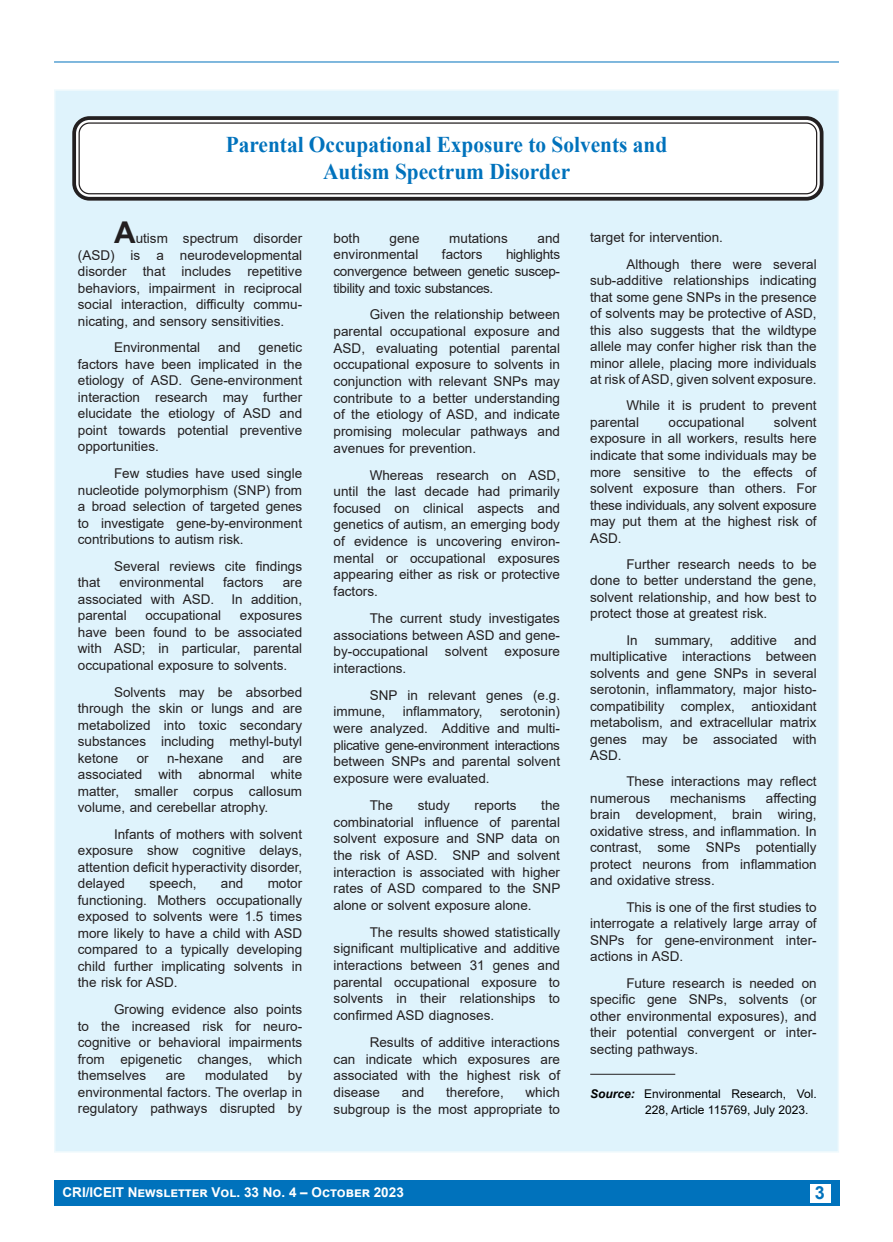
<style>
.page{position:relative;width:893px;height:1242px;background:#fff}
.page>*{position:absolute;margin:0;border:0;box-sizing:border-box;transform-origin:0 0}
.t1{font:700 30px "Arial";color:#231f20}
.t2{font:700 22.5px/27px "Times New Roman";color:#0072bc;text-align:center;scale:.95 1}
.t3{font:700 18px "Arial";color:#0072bc}
.t4{font:13.5px/16.5px "Arial";color:#231f20;text-align:justify}
.t5{font:700 13.5px "Arial";color:#fff}
.Body_text{font:12px/16.5px "Arial";color:#000}
.s1{font-weight:700;font-style:italic}
</style>
<div class="page">
<hr style="left:54px;top:62px;width:785px;height:1px;background:#0072bc">
<div style="left:54px;top:1180px;width:785px;height:26px;background:#0072bc"></div>
<div style="left:810px;top:1183px;width:20px;height:19px;background:#fff"></div>
<div style="left:54px;top:89px;width:785px;height:1063px;background:#dff3fc;border:2px solid #eff9fd"></div>
<hr style="left:590px;top:1074px;width:85px;height:1px;background:#231f20">
<div style="left:76px;top:120px;width:744px;height:77px;background:#fff;border-radius:14px"></div>
<div style="left:72px;top:116px;width:751px;height:85px;border:4px solid #231f20;border-radius:15px"></div>
<div style="left:79px;top:122px;width:738px;height:72px;border:1px solid #231f20;border-radius:10px"></div>
<p class="t2" style="left:226px;top:131px;width:466px">Parental Occupational Exposure to Solvents and<br>Autism Spectrum Disorder</p>
<p class="t1" style="left:114px;top:211px;width:23px">A</p>
<p class="t4" style="left:78px;top:230px;width:226px;text-indent:58px">utism spectrum disorder (ASD) is a neurodevelopmental disorder that includes repetitive behaviors, impairment in reciprocal social interaction, difficulty commu&shy;nicating, and sensory sensitivities.</p>
<p class="t4" style="left:114px;top:339px;width:88px">Environmental</p>
<p class="t4" style="left:218px;top:339px;width:24px">and</p>
<p class="t4" style="left:78px;top:339px;width:226px;text-indent:181px">genetic factors have been implicated in the etiology of ASD. Gene-environment interaction research may further elucidate the etiology of ASD and point towards potential preventive opportunities.</p>
<p class="t4" style="left:78px;top:465px;width:226px;text-indent:36px">Few studies have used single nucleotide polymorphism (SNP) from a broad selection of targeted genes to investigate gene-by-environment contributions to autism risk.</p>
<p class="t4" style="left:114px;top:558px;width:190px">Several reviews cite findings</p>
<p class="t4" style="left:78px;top:574px;width:24px">that</p>
<p class="t4" style="left:119px;top:574px;width:86px">environmental</p>
<p class="t4" style="left:223px;top:574px;width:42px">factors</p>
<p class="t4" style="left:283px;top:574px;width:21px">are</p>
<p class="t4" style="left:78px;top:591px;width:138px">associated with ASD.</p>
<p class="t4" style="left:231px;top:591px;width:72px">In addition,</p>
<p class="t4" style="left:78px;top:607px;width:50px">parental</p>
<p class="t4" style="left:145px;top:607px;width:77px">occupational</p>
<p class="t4" style="left:78px;top:607px;width:226px;text-indent:162px">exposures have been found to be associated with ASD; in particular, parental occupational exposure to solvents.</p>
<p class="t4" style="left:78px;top:683px;width:226px;text-indent:36px">Solvents may be absorbed through the skin or lungs and are metabolized into toxic secondary substances including methyl-butyl ketone</p>
<p class="t4" style="left:137px;top:749px;width:14px">or</p>
<p class="t4" style="left:167px;top:749px;width:58px">n-hexane</p>
<p class="t4" style="left:242px;top:749px;width:24px">and</p>
<p class="t4" style="left:78px;top:749px;width:226px;text-indent:205px">are associated with abnormal white matter, smaller corpus callosum volume, and cerebellar atrophy.</p>
<p class="t4" style="left:78px;top:825px;width:226px;text-indent:36px">Infants of mothers with solvent exposure show cognitive delays, attention deficit hyperactivity disorder, delayed</p>
<p class="t4" style="left:149px;top:875px;width:49px">speech,</p>
<p class="t4" style="left:221px;top:875px;width:24px">and</p>
<p class="t4" style="left:78px;top:875px;width:226px;text-indent:190px">motor functioning. Mothers occupationally exposed to solvents were 1.5 times more likely to have a child with ASD compared to a typically developing child further implicating solvents in the risk for ASD.</p>
<p class="t4" style="left:78px;top:1001px;width:226px;text-indent:36px">Growing evidence also points to the increased risk for neuro&shy;cognitive or behavioral impairments from epigenetic changes, which themselves</p>
<p class="t4" style="left:78px;top:1067px;width:226px;text-indent:210px">by environmental factors. The overlap in regulatory pathways disrupted by</p>
<p class="t4" style="left:166px;top:1067px;width:21px">are</p>
<p class="t4" style="left:205px;top:1067px;width:65px">modulated</p>
<p class="t4" style="left:334px;top:229px;width:28px">both</p>
<p class="t4" style="left:390px;top:229px;width:32px">gene</p>
<p class="t4" style="left:449px;top:229px;width:60px">mutations</p>
<p class="t4" style="left:538px;top:229px;width:24px">and</p>
<p class="t4" style="left:334px;top:246px;width:86px">environmental</p>
<p class="t4" style="left:442px;top:246px;width:42px">factors</p>
<p class="t4" style="left:334px;top:246px;width:228px;text-indent:172px">highlights convergence between genetic suscep&shy;tibility and toxic substances.</p>
<p class="t4" style="left:334px;top:306px;width:228px;text-indent:36px">Given the relationship between parental occupational exposure and ASD, evaluating potential parental occupational exposure to solvents in conjunction with relevant SNPs may contribute to a better understanding of the etiology of ASD, and indicate promising molecular pathways and avenues for prevention.</p>
<p class="t4" style="left:334px;top:466px;width:228px;text-indent:36px">Whereas research on ASD, until the last decade had primarily focused on clinical aspects and genetics of autism, an emerging body of evidence is uncovering environ&shy;mental or occupational exposures appearing either as risk or protective factors.</p>
<p class="t4" style="left:334px;top:610px;width:228px;text-indent:36px">The current study investigates associations between ASD and gene&shy;by-occupational solvent exposure interactions.</p>
<p class="t4" style="left:334px;top:686px;width:228px;text-indent:36px">SNP in relevant genes (e.g. immune,</p>
<p class="t4" style="left:334px;top:703px;width:228px;text-indent:166px">serotonin) were analyzed. Additive and multi&shy;plicative gene-environment interactions between SNPs and parental solvent exposure were evaluated.</p>
<p class="t4" style="left:370px;top:797px;width:25px">The</p>
<p class="t4" style="left:418px;top:797px;width:34px">study</p>
<p class="t4" style="left:475px;top:797px;width:44px">reports</p>
<p class="t4" style="left:403px;top:703px;width:82px">inflammatory,</p>
<p class="t4" style="left:334px;top:797px;width:228px;text-indent:208px">the combinatorial influence of parental solvent exposure and SNP data on the risk of ASD. SNP and solvent interaction is associated with higher rates of ASD compared to the SNP alone or solvent exposure alone.</p>
<p class="t4" style="left:334px;top:923px;width:228px;text-indent:36px">The results showed statistically significant multiplicative and additive interactions between 31 genes and parental occupational exposure to solvents in their relationships to confirmed ASD diagnoses.</p>
<p class="t4" style="left:334px;top:1033px;width:228px;text-indent:36px">Results of additive interactions can indicate which exposures are associated with the highest risk of disease</p>
<p class="t4" style="left:402px;top:1083px;width:24px">and</p>
<p class="t4" style="left:446px;top:1083px;width:59px">therefore,</p>
<p class="t4" style="left:334px;top:1083px;width:228px;text-align:right">which<br>subgroup is the most appropriate to</p>
<p class="t4" style="left:590px;top:229px;width:134px">target for intervention.</p>
<p class="t4" style="left:590px;top:255px;width:228px;text-indent:36px">Although there were several sub-additive relationships indicating that some gene SNPs in the presence of solvents may be protective of ASD, this also suggests that the wildtype allele may confer higher risk than the minor allele, placing more individuals at risk of ASD, given solvent exposure.</p>
<p class="t4" style="left:590px;top:397px;width:228px;text-indent:36px">While it is prudent to prevent parental</p>
<p class="t4" style="left:590px;top:414px;width:228px;text-indent:184px">solvent exposure in all workers, results here indicate that some individuals may be more sensitive to the effects of solvent exposure than others. For these individuals, any solvent exposure may put them at the highest risk of ASD.</p>
<p class="t4" style="left:590px;top:556px;width:228px;text-indent:36px">Further research needs to be done to better understand the gene, solvent relationship, and how best to protect those at greatest risk.</p>
<p class="t4" style="left:626px;top:631px;width:13px">In</p>
<p class="t4" style="left:655px;top:631px;width:60px">summary,</p>
<p class="t4" style="left:730px;top:631px;width:48px">additive</p>
<p class="t4" style="left:669px;top:414px;width:77px">occupational</p>
<p class="t4" style="left:590px;top:631px;width:228px;text-indent:204px">and multiplicative interactions between solvents and gene SNPs in several serotonin, inflammatory, major histo&shy;compatibility complex, antioxidant metabolism, and extracellular matrix genes may be associated with ASD.</p>
<p class="t4" style="left:590px;top:773px;width:228px;text-indent:36px">These interactions may reflect numerous</p>
<p class="t4" style="left:590px;top:790px;width:228px;text-indent:176px">affecting brain development, brain wiring, oxidative stress, and inflammation. In contrast, some SNPs potentially protect neurons from inflammation and oxidative stress.</p>
<p class="t4" style="left:590px;top:898px;width:228px;text-indent:36px">This is one of the first studies to interrogate a relatively large array of SNPs for gene-environment inter&shy;actions in ASD.</p>
<p class="t4" style="left:590px;top:974px;width:228px;text-indent:36px">Future research is needed on specific gene SNPs, solvents (or other environmental exposures), and their potential convergent or inter&shy;secting pathways.</p>
<p class="Body_text" style="left:645px;top:1085px;width:173px;text-indent:-55px"><span class="s1">Source:</span> Environmental Research, Vol.<br>228, Article 115769, July 2023.</p>
<p class="t4" style="left:670px;top:790px;width:77px">mechanisms</p>
<p class="t5" style="left:63px;top:1182px;width:343px">CRI/ICEIT Newsletter Vol. 33 No. 4 – October 2023</p>
<h3 class="t3" style="left:815px;top:1180px;width:12px">3</h3>
</div>
